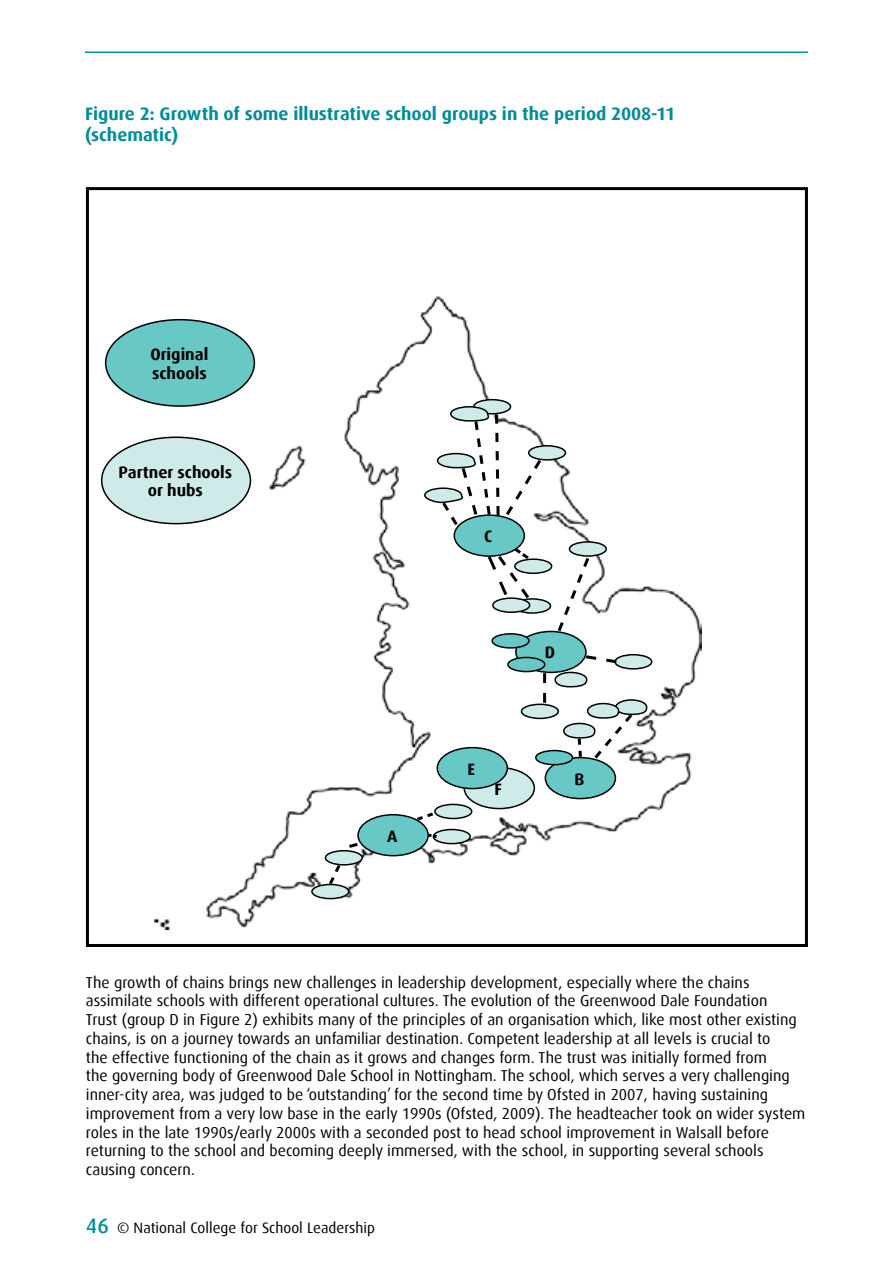
<style>
.page{position:relative;width:893px;height:1263px;background:#fff}
.page>*{position:absolute;margin:0;border:0;box-sizing:border-box;transform-origin:0 0}
.t1{font:700 18px/21px "Dax";color:#008c99}
.t2{font:700 16.5px/18.8px "Dax";color:#000;text-align:center}
.t3{font:15.75px/18.8px "Dax";color:#000}
.t4{font:15px "Dax";color:#000}
.s1{font-weight:500;font-size:21px;color:#008c99}
</style>
<div class="page">
<hr style="left:85px;top:52px;width:723px;height:1px;background:#008c99">
<img style="left:155px;top:296px;width:547px;height:633px">
<div style="left:86px;top:187px;width:722px;height:760px;border:3px solid #000"></div>
<div style="left:102px;top:437px;width:148px;height:87px;background:#ceebea;border-radius:50%"></div>
<div style="left:101px;top:436px;width:150px;height:88px;border:2px solid #000;border-radius:50%"></div>
<div style="left:545px;top:758px;width:70px;height:40px;background:#68c8c6;border-radius:50%"></div>
<div style="left:545px;top:757px;width:71px;height:42px;border:2px solid #000;border-radius:50%"></div>
<div style="left:358px;top:815px;width:70px;height:41px;background:#68c8c6;border-radius:50%"></div>
<div style="left:357px;top:814px;width:72px;height:42px;border:2px solid #000;border-radius:50%"></div>
<div style="left:454px;top:515px;width:70px;height:41px;background:#68c8c6;border-radius:50%"></div>
<div style="left:453px;top:514px;width:72px;height:43px;border:2px solid #000;border-radius:50%"></div>
<div style="left:516px;top:631px;width:70px;height:41px;background:#68c8c6;border-radius:50%"></div>
<div style="left:515px;top:631px;width:72px;height:42px;border:2px solid #000;border-radius:50%"></div>
<div style="left:464px;top:768px;width:70px;height:40px;background:#ceebea;border-radius:50%"></div>
<div style="left:463px;top:767px;width:72px;height:42px;border:2px solid #000;border-radius:50%"></div>
<div style="left:437px;top:748px;width:70px;height:40px;background:#68c8c6;border-radius:50%"></div>
<div style="left:436px;top:747px;width:72px;height:42px;border:2px solid #000;border-radius:50%"></div>
<div style="left:529px;top:446px;width:36px;height:14px;background:#ceebea;border-radius:50%"></div>
<div style="left:528px;top:445px;width:38px;height:16px;border:2px solid #000;border-radius:50%"></div>
<div style="left:474px;top:400px;width:36px;height:14px;background:#ceebea;border-radius:50%"></div>
<div style="left:473px;top:399px;width:38px;height:15px;border:2px solid #000;border-radius:50%"></div>
<div style="left:569px;top:542px;width:37px;height:14px;background:#ceebea;border-radius:50%"></div>
<div style="left:569px;top:541px;width:38px;height:16px;border:2px solid #000;border-radius:50%"></div>
<div style="left:514px;top:599px;width:36px;height:14px;background:#ceebea;border-radius:50%"></div>
<div style="left:513px;top:598px;width:38px;height:16px;border:2px solid #000;border-radius:50%"></div>
<div style="left:493px;top:598px;width:37px;height:14px;background:#ceebea;border-radius:50%"></div>
<div style="left:492px;top:597px;width:38px;height:16px;border:2px solid #000;border-radius:50%"></div>
<div style="left:515px;top:559px;width:37px;height:14px;background:#ceebea;border-radius:50%"></div>
<div style="left:514px;top:558px;width:38px;height:16px;border:2px solid #000;border-radius:50%"></div>
<div style="left:615px;top:655px;width:37px;height:14px;background:#ceebea;border-radius:50%"></div>
<div style="left:614px;top:654px;width:38px;height:15px;border:2px solid #000;border-radius:50%"></div>
<div style="left:521px;top:704px;width:37px;height:14px;background:#ceebea;border-radius:50%"></div>
<div style="left:521px;top:703px;width:38px;height:16px;border:2px solid #000;border-radius:50%"></div>
<div style="left:508px;top:657px;width:37px;height:14px;background:#68c8c6;border-radius:50%"></div>
<div style="left:507px;top:657px;width:38px;height:15px;border:2px solid #000;border-radius:50%"></div>
<div style="left:492px;top:634px;width:37px;height:14px;background:#68c8c6;border-radius:50%"></div>
<div style="left:491px;top:633px;width:39px;height:16px;border:2px solid #000;border-radius:50%"></div>
<div style="left:536px;top:750px;width:37px;height:15px;background:#68c8c6;border-radius:50%"></div>
<div style="left:535px;top:750px;width:38px;height:15px;border:2px solid #000;border-radius:50%"></div>
<div style="left:433px;top:829px;width:37px;height:15px;background:#ceebea;border-radius:50%"></div>
<div style="left:433px;top:829px;width:38px;height:15px;border:2px solid #000;border-radius:50%"></div>
<div style="left:312px;top:884px;width:37px;height:14px;background:#ceebea;border-radius:50%"></div>
<div style="left:311px;top:884px;width:38px;height:15px;border:2px solid #000;border-radius:50%"></div>
<div style="left:435px;top:804px;width:37px;height:14px;background:#ceebea;border-radius:50%"></div>
<div style="left:434px;top:804px;width:38px;height:15px;border:2px solid #000;border-radius:50%"></div>
<div style="left:325px;top:851px;width:37px;height:14px;background:#ceebea;border-radius:50%"></div>
<div style="left:325px;top:850px;width:38px;height:15px;border:2px solid #000;border-radius:50%"></div>
<svg style="left:346px;top:841px;width:15px;height:9px"></svg>
<svg style="left:326px;top:861px;width:17px;height:27px"></svg>
<svg style="left:414px;top:810px;width:22px;height:13px"></svg>
<svg style="left:425px;top:832px;width:15px;height:8px"></svg>
<svg style="left:562px;top:697px;width:86px;height:65px"></svg>
<svg style="left:543px;top:673px;width:3px;height:30px"></svg>
<svg style="left:554px;top:653px;width:66px;height:35px"></svg>
<svg style="left:555px;top:554px;width:37px;height:81px"></svg>
<svg style="left:423px;top:405px;width:121px;height:123px"></svg>
<svg style="left:485px;top:545px;width:47px;height:57px"></svg>
<div style="left:106px;top:320px;width:148px;height:86px;background:#68c8c6;border-radius:50%"></div>
<div style="left:105px;top:319px;width:150px;height:88px;border:2px solid #000;border-radius:50%"></div>
<p class="t1" style="left:85px;top:104px;width:592px">Figure 2: Growth of some illustrative school groups in the period 2008-11 (schematic)</p>
<p class="t2" style="left:150px;top:345px;width:60px;text-align:left">Original schools</p>
<p class="t2" style="left:119px;top:463px;width:115px">Partner schools or hubs</p>
<p class="t2" style="left:387px;top:827px;width:12px">A</p>
<p class="t2" style="left:484px;top:527px;width:10px">C</p>
<p class="t2" style="left:467px;top:760px;width:9px">E</p>
<p class="t2" style="left:495px;top:780px;width:9px">F</p>
<p class="t2" style="left:545px;top:643px;width:12px">D</p>
<p class="t2" style="left:574px;top:770px;width:11px">B</p>
<p class="t3" style="left:86px;top:973px;width:721px">The growth of chains brings new challenges in leadership development, especially where the chains assimilate schools with different operational cultures. The evolution of the Greenwood Dale Foundation<br>Trust (group D in Figure 2) exhibits many of the principles of an organisation which, like most other existing chains, is on a journey towards an unfamiliar destination. Competent leadership at all levels is crucial to<br>the effective functioning of the chain as it grows and changes form. The trust was initially formed from<br>the governing body of Greenwood Dale School in Nottingham. The school, which serves a very challenging inner-city area, was judged to be ‘outstanding’ for the second time by Ofsted in 2007, having sustaining improvement from a very low base in the early 1990s (Ofsted, 2009). The headteacher took on wider system roles in the late 1990s/early 2000s with a seconded post to head school improvement in Walsall before returning to the school and becoming deeply immersed, with the school, in supporting several schools causing concern.</p>
<p class="t4" style="left:86px;top:1220px;width:291px"><span class="s1">46</span> © National College for School Leadership</p>
</div>
